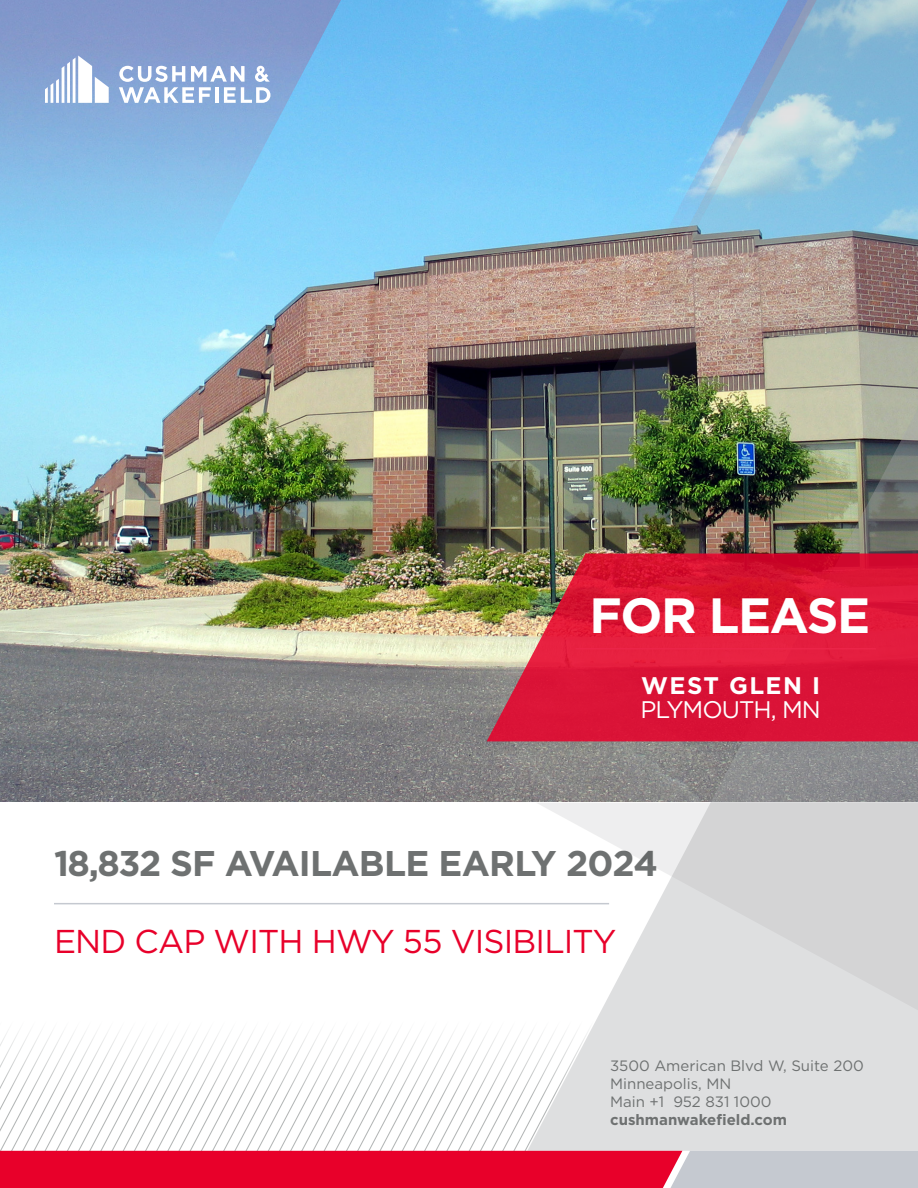
<style>
.page{position:relative;width:918px;height:1188px;background:#fff}
.page>*{position:absolute;margin:0;border:0;box-sizing:border-box;transform-origin:0 0}
.t1{font:700 49.5px "Gotham";letter-spacing:-.03em;color:#fff}
.t2{font:700 35.7px "Gotham";letter-spacing:-.02em;color:#6e7171}
.cwHEADING_LEVEL2{font:33px "Gotham";letter-spacing:-.025em;color:#e8002a}
.t3{font:24px "Gotham";letter-spacing:-.04em;color:#fff}
.t4{font:700 24px "Gotham";letter-spacing:.06em;color:#fff}
.t5{font:15px/18px "Gotham";color:#6e7171}
.t6{font:700 15px "Gotham";color:#6e7171}
</style>
<div class="page">
<svg style="left:0;top:1031px;width:527px;height:120px"></svg>
<img style="left:0;top:0;width:386px;height:802px">
<svg style="left:527px;top:802px;width:391px;height:349px;background:#e1e2e3"></svg>
<svg style="left:536px;top:803px;width:382px;height:213px"></svg>
<svg style="left:0;top:0;width:348px;height:270px;background:#84b8e5"></svg>
<svg style="left:45px;top:56px;width:64px;height:47px"></svg>
<svg style="left:119px;top:66px;width:151px;height:37px"></svg>
<img style="left:386px;top:0;width:532px;height:802px">
<svg style="left:0;top:1151px;width:918px;height:37px;background:#df3656"></svg>
<hr style="left:54px;top:903px;width:555px;height:1px;background:#c5c9d0">
<svg style="left:487px;top:554px;width:431px;height:187px;background:#d3243c"></svg>
<p class="t1" style="left:590px;top:583px;width:282px">FOR LEASE</p>
<p class="t4" style="left:641px;top:670px;width:181px">WEST GLEN I</p>
<p class="t3" style="left:641px;top:694px;width:182px">PLYMOUTH, MN</p>
<p class="t2" style="left:54px;top:840px;width:606px">18,832 SF AVAILABLE EARLY 2024</p>
<p class="cwHEADING_LEVEL2" style="left:54px;top:920px;width:564px">END CAP WITH HWY 55 VISIBILITY</p>
<p class="t5" style="left:610px;top:1056px;width:255px">3500 American Blvd W, Suite 200<br>Minneapolis, MN<br>Main +1 952 831 1000</p>
<p class="t6" style="left:610px;top:1110px;width:178px">cushmanwakefield.com</p>
</div>
